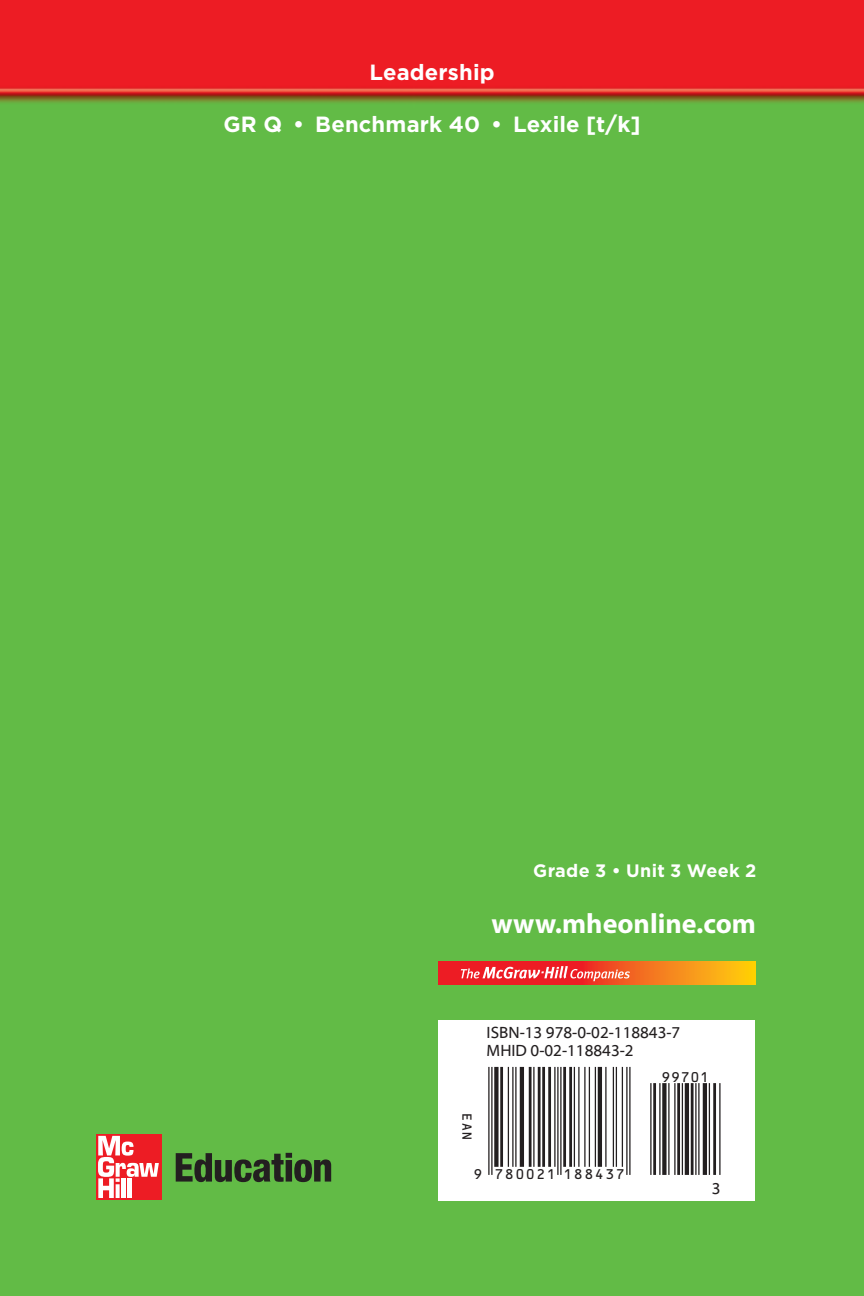
<style>
.page{position:relative;width:864px;height:1296px;background:#62bb46}
.page>*{position:absolute;margin:0;border:0;box-sizing:border-box;transform-origin:0 0}
.t1{font:700 28px "Myriad Pro";color:#fff}
.t2{font:700 22px "MMH Gotham";letter-spacing:.005em;color:#fff}
.t3{font:700 18px "MMH Gotham";letter-spacing:.015em;color:#fff}
.t4{font:16.6px "Myriad Web Pro";color:#231f20}
.t5{font:13.6px "OCRB Std";letter-spacing:.06em;color:#231f20}
</style>
<div class="page">
<img style="left:0;top:0;width:863px;height:103px">
<div style="left:438px;top:1020px;width:317px;height:180px;background:#fff"></div>
<svg style="left:438px;top:961px;width:317px;height:23px;background:#f46b1d"></svg>
<svg style="left:461px;top:966px;width:169px;height:15px;background:#f26461"></svg>
<svg style="left:176px;top:1153px;width:155px;height:29px"></svg>
<div style="left:96px;top:1134px;width:65px;height:65px;background:#ed1c24"></div>
<svg style="left:98px;top:1136px;width:61px;height:62px"></svg>
<svg style="left:116px;top:1184px;width:4px;height:14px"></svg>
<hr style="left:121px;top:1178px;width:4px;height:20px;background:#fff">
<hr style="left:128px;top:1178px;width:4px;height:20px;background:#fff">
<hr style="left:491px;top:1067px;width:2px;height:108px;background:#231f20">
<hr style="left:488px;top:1067px;width:2px;height:108px;background:#231f20">
<div style="left:494px;top:1067px;width:5px;height:100px;background:#231f20"></div>
<hr style="left:500px;top:1067px;width:3px;height:100px;background:#231f20">
<hr style="left:515px;top:1067px;width:2px;height:100px;background:#231f20">
<hr style="left:512px;top:1067px;width:2px;height:100px;background:#231f20">
<hr style="left:508px;top:1067px;width:1px;height:100px;background:#231f20">
<hr style="left:520px;top:1067px;width:4px;height:100px;background:#231f20">
<hr style="left:529px;top:1067px;width:3px;height:100px;background:#231f20">
<hr style="left:533px;top:1067px;width:2px;height:100px;background:#231f20">
<hr style="left:548px;top:1067px;width:3px;height:100px;background:#231f20">
<hr style="left:542px;top:1067px;width:3px;height:100px;background:#231f20">
<hr style="left:538px;top:1067px;width:3px;height:100px;background:#231f20">
<hr style="left:560px;top:1067px;width:2px;height:108px;background:#231f20">
<hr style="left:557px;top:1067px;width:2px;height:108px;background:#231f20">
<hr style="left:554px;top:1067px;width:2px;height:100px;background:#231f20">
<hr style="left:569px;top:1067px;width:3px;height:100px;background:#231f20">
<hr style="left:563px;top:1067px;width:3px;height:100px;background:#231f20">
<hr style="left:595px;top:1067px;width:1px;height:100px;background:#231f20">
<hr style="left:589px;top:1067px;width:1px;height:100px;background:#231f20">
<hr style="left:584px;top:1067px;width:2px;height:100px;background:#231f20">
<hr style="left:578px;top:1067px;width:2px;height:100px;background:#231f20">
<hr style="left:574px;top:1067px;width:1px;height:100px;background:#231f20">
<hr style="left:598px;top:1067px;width:4px;height:100px;background:#231f20">
<hr style="left:629px;top:1067px;width:2px;height:108px;background:#231f20">
<hr style="left:626px;top:1067px;width:2px;height:108px;background:#231f20">
<hr style="left:622px;top:1067px;width:1px;height:100px;background:#231f20">
<hr style="left:616px;top:1067px;width:1px;height:100px;background:#231f20">
<hr style="left:613px;top:1067px;width:1px;height:100px;background:#231f20">
<hr style="left:605px;top:1067px;width:2px;height:100px;background:#231f20">
<hr style="left:650px;top:1083px;width:2px;height:92px;background:#231f20">
<hr style="left:653px;top:1083px;width:3px;height:92px;background:#231f20">
<hr style="left:659px;top:1083px;width:2px;height:92px;background:#231f20">
<div style="left:662px;top:1083px;width:5px;height:92px;background:#231f20"></div>
<hr style="left:674px;top:1083px;width:2px;height:92px;background:#231f20">
<hr style="left:668px;top:1083px;width:2px;height:92px;background:#231f20">
<hr style="left:677px;top:1083px;width:3px;height:92px;background:#231f20">
<hr style="left:682px;top:1083px;width:1px;height:92px;background:#231f20">
<hr style="left:685px;top:1083px;width:4px;height:92px;background:#231f20">
<hr style="left:691px;top:1083px;width:3px;height:92px;background:#231f20">
<hr style="left:698px;top:1083px;width:2px;height:92px;background:#231f20">
<hr style="left:695px;top:1083px;width:2px;height:92px;background:#231f20">
<hr style="left:703px;top:1083px;width:4px;height:92px;background:#231f20">
<hr style="left:709px;top:1083px;width:1px;height:92px;background:#231f20">
<hr style="left:713px;top:1083px;width:3px;height:92px;background:#231f20">
<hr style="left:719px;top:1083px;width:2px;height:92px;background:#231f20">
<p class="t2" style="left:369px;top:64px;width:127px">Leadership</p>
<p class="t2" style="left:223px;top:116px;width:419px">GR Q • Benchmark 40 • Lexile [t/k]</p>
<p class="t3" style="left:533px;top:864px;width:225px">Grade 3 • Unit 3 Week 2</p>
<p class="t1" style="left:491px;top:913px;width:266px">www.mheonline.com</p>
<p class="t5" style="left:473px;top:1112px;width:31px;rotate:90deg">EAN</p>
<p class="t4" style="left:487px;top:1024px;width:195px">ISBN-13 978-0-02-118843-7</p>
<p class="t5" style="left:661px;top:1071px;width:50px">99701</p>
<p class="t4" style="left:487px;top:1042px;width:149px">MHID 0-02-118843-2</p>
<p class="t5" style="left:473px;top:1169px;width:154px">9 780021 188437</p>
<p class="t4" style="left:712px;top:1180px;width:10px">3</p>
</div>
